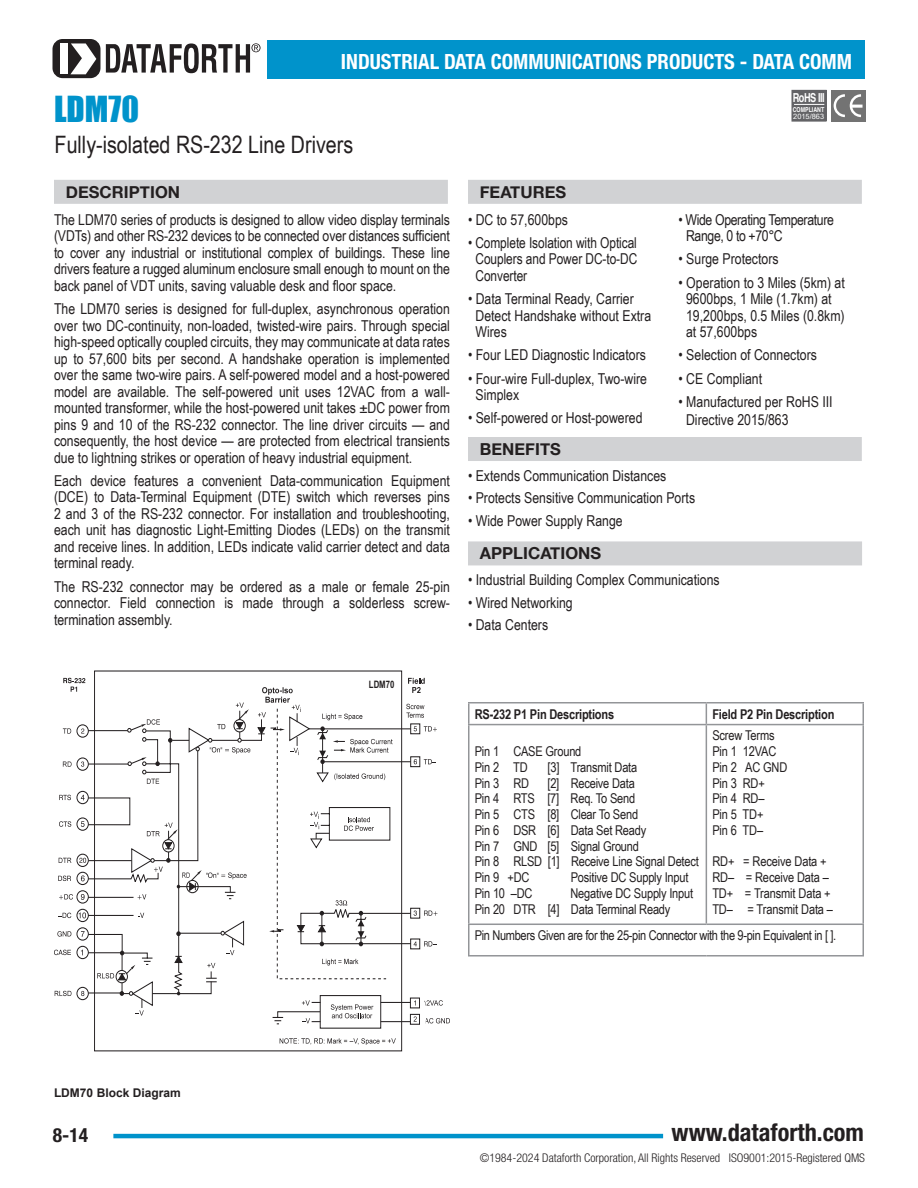
<style>
.page{position:relative;width:918px;height:1188px;background:#fff}
.page>*{position:absolute;margin:0;border:0;box-sizing:border-box;transform-origin:0 0}
.t1{font:33px "Impact";color:#0093cb}
.t2{font:700 condensed 24.3px "Helvetica Neue LT Std";color:#231f20}
.t3{font:24px "Arial Narrow";color:#231f20}
.t4{font:700 condensed 21px "Helvetica Neue LT Std";color:#fff}
.t5{font:700 condensed 19.5px "Helvetica Neue LT Std";color:#231f20}
.t6{font:700 16.5px "Helvetica Neue";letter-spacing:.005em;color:#231f20}
.t7{font:15px/16.5px "Arial Narrow";color:#231f20;text-align:justify}
.t8{font:15px/16.5px "Arial Narrow";letter-spacing:-.025em;color:#231f20}
.t9{font:13.5px "Arial Narrow";letter-spacing:-.015em;color:#231f20}
.t10{font:700 13.5px "Arial Narrow";letter-spacing:-.015em;color:#231f20}
.t11{font:700 12.45px "Helvetica";letter-spacing:-.05em;color:#fff;scale:.74 1}
.t12{font:300 condensed 12px "Helvetica Neue LT Std";color:#231f20}
.t13{font:700 12px "Arial";color:#231f20}
.t14{font:700 10.35px "Arial Narrow";color:#231f20;scale:.92 1}
.t15{font:7.2px "Arial Narrow";color:#fdfefe;scale:1.25 1}
.t16{font:700 6.75px "Helvetica";color:#fff;scale:.79 1}
</style>
<div class="page">
<div style="left:56px;top:40px;width:810px;height:39px;background:#0093cb"></div>
<div style="left:52px;top:38px;width:215px;height:50px;background:#fff"></div>
<div style="left:53px;top:39px;width:47px;height:39px;background:#231f20;border-radius:10px"></div>
<div style="left:61px;top:43px;width:7px;height:31px;background:#fff"></div>
<svg style="left:70px;top:43px;width:26px;height:31px"></svg>
<svg style="left:106px;top:43px;width:155px;height:30px"></svg>
<hr style="left:113px;top:1134px;width:550px;height:4px;background:#0093cb">
<div style="left:54px;top:180px;width:394px;height:24px;background:#d1d2d4"></div>
<div style="left:468px;top:180px;width:394px;height:24px;background:#d1d2d4"></div>
<div style="left:468px;top:437px;width:394px;height:24px;background:#d1d2d4"></div>
<div style="left:468px;top:541px;width:394px;height:24px;background:#d1d2d4"></div>
<svg style="left:280px;top:1038px;width:116px;height:7px"></svg>
<svg style="left:54px;top:678px;width:396px;height:351px"></svg>
<div style="left:94px;top:671px;width:308px;height:380px;border:1px solid #231f20"></div>
<hr style="left:468px;top:702px;width:238px;height:2px;background:#939598">
<hr style="left:468px;top:704px;width:2px;height:20px;background:#939598">
<hr style="left:706px;top:702px;width:158px;height:2px;background:#939598">
<svg style="left:706px;top:704px;width:1px;height:20px"></svg>
<hr style="left:862px;top:704px;width:2px;height:20px;background:#939598">
<hr style="left:468px;top:724px;width:238px;height:1px;background:#939598">
<hr style="left:468px;top:725px;width:2px;height:199px;background:#939598">
<hr style="left:706px;top:724px;width:158px;height:1px;background:#939598">
<hr style="left:706px;top:725px;width:1px;height:199px;background:#939598">
<hr style="left:862px;top:725px;width:2px;height:199px;background:#939598">
<hr style="left:468px;top:924px;width:238px;height:1px;background:#939598">
<hr style="left:468px;top:925px;width:2px;height:30px;background:#939598">
<hr style="left:706px;top:924px;width:158px;height:1px;background:#939598">
<hr style="left:862px;top:925px;width:2px;height:30px;background:#939598">
<hr style="left:468px;top:955px;width:238px;height:2px;background:#939598">
<hr style="left:706px;top:955px;width:158px;height:2px;background:#939598">
<div style="left:831px;top:90px;width:35px;height:32px;background:#737373"></div>
<svg style="left:833px;top:94px;width:30px;height:24px"></svg>
<div style="left:792px;top:90px;width:34px;height:31px;background:#636366"></div>
<div style="left:792px;top:90px;width:35px;height:32px;border:1px solid #636366"></div>
<hr style="left:794px;top:104px;width:30px;height:1px;background:#fff">
<h3 class="t4" style="left:341px;top:49px;width:513px">INDUSTRIAL DATA COMMUNICATIONS PRODUCTS - DATA COMM</h3>
<p class="t1" style="left:54px;top:84px;width:87px">LDM70</p>
<p class="t3" style="left:55px;top:127px;width:300px">Fully-isolated RS-232 Line Drivers</p>
<p class="t6" style="left:66px;top:179px;width:116px">DESCRIPTION</p>
<p class="t7" style="left:54px;top:211px;width:397px">The LDM70 series of products is designed to allow video display terminals (VDTs) and other RS-232 devices to be connected over distances sufficient to cover any industrial or institutional complex of buildings. These line drivers feature a rugged aluminum enclosure small enough to mount on the back panel of VDT units, saving valuable desk and floor space.</p>
<p class="t7" style="left:54px;top:300px;width:398px">The LDM70 series is designed for full-duplex, asynchronous operation over two DC-continuity, non-loaded, twisted-wire pairs. Through special high-speed optically coupled circuits, they may communicate at data rates up to 57,600 bits per second. A handshake operation is implemented over the same two-wire pairs. A self-powered model and a host-powered model are available. The self-powered unit uses 12VAC from a wall&shy;mounted transformer, while the host-powered unit takes ±DC power from pins 9 and 10 of the RS-232 connector. The line driver circuits — and consequently, the host device — are protected from electrical transients due to lightning strikes or operation of heavy industrial equipment.</p>
<p class="t7" style="left:54px;top:472px;width:398px">Each device features a convenient Data-communication Equipment (DCE) to Data-Terminal Equipment (DTE) switch which reverses pins 2 and 3 of the RS-232 connector. For installation and troubleshooting, each unit has diagnostic Light-Emitting Diodes (LEDs) on the transmit and receive lines. In addition, LEDs indicate valid carrier detect and data terminal ready.</p>
<p class="t7" style="left:54px;top:577px;width:398px">The RS-232 connector may be ordered as a male or female 25-pin connector. Field connection is made through a solderless screw&shy;termination assembly.</p>
<p class="t6" style="left:480px;top:179px;width:88px">FEATURES</p>
<p class="t7" style="left:468px;top:210px;width:102px">• DC to 57,600bps</p>
<p class="t7" style="left:475px;top:234px;width:163px;text-indent:-7px">• Complete Isolation with Optical Couplers and Power DC-to-DC Converter</p>
<p class="t7" style="left:476px;top:290px;width:177px;text-align:left;text-indent:-8px">• Data Terminal Ready, Carrier<br>Detect Handshake without Extra<br>Wires</p>
<p class="t7" style="left:468px;top:346px;width:179px">• Four LED Diagnostic Indicators</p>
<p class="t7" style="left:476px;top:369px;width:173px;text-indent:-8px">• Four-wire Full-duplex, Two-wire<br>Simplex</p>
<p class="t7" style="left:468px;top:409px;width:176px">• Self-powered or Host-powered</p>
<p class="t11" style="left:793px;top:87px;width:45px">RoHS III</p>
<p class="t16" style="left:793px;top:104px;width:41px">COMPLIANT</p>
<p class="t15" style="left:793px;top:111px;width:26px">2015/863</p>
<p class="t8" style="left:686px;top:210px;width:149px;text-indent:-8px">• Wide Operating Temperature<br>Range, 0 to +70°C</p>
<p class="t7" style="left:679px;top:250px;width:102px">• Surge Protectors</p>
<p class="t7" style="left:686px;top:273px;width:160px;text-align:left;text-indent:-8px">• Operation to 3 Miles (5km) at<br>9600bps, 1 Mile (1.7km) at<br>19,200bps, 0.5 Miles (0.8km) at 57,600bps</p>
<p class="t7" style="left:679px;top:346px;width:140px">• Selection of Connectors</p>
<p class="t7" style="left:679px;top:369px;width:85px">• CE Compliant</p>
<p class="t7" style="left:686px;top:392px;width:148px;line-height:18px;text-indent:-8px">• Manufactured per RoHS III<br>Directive 2015/863</p>
<p class="t6" style="left:480px;top:436px;width:83px">BENEFITS</p>
<p class="t7" style="left:468px;top:466px;width:200px">• Extends Communication Distances</p>
<p class="t7" style="left:468px;top:489px;width:229px">• Protects Sensitive Communication Ports</p>
<p class="t7" style="left:468px;top:512px;width:156px">• Wide Power Supply Range</p>
<p class="t6" style="left:480px;top:541px;width:123px">APPLICATIONS</p>
<p class="t7" style="left:468px;top:571px;width:253px">• Industrial Building Complex Communications</p>
<p class="t7" style="left:468px;top:594px;width:106px">• Wired Networking</p>
<p class="t7" style="left:468px;top:616px;width:82px">• Data Centers</p>
<p class="t14" style="left:369px;top:677px;width:29px">LDM70</p>
<p class="t10" style="left:475px;top:704px;width:141px">RS-232 P1 Pin Descriptions</p>
<p class="t10" style="left:712px;top:704px;width:124px">Field P2 Pin Description</p>
<p class="t9" style="left:475px;top:742px;width:108px">Pin 1 CASE Ground</p>
<p class="t9" style="left:475px;top:757px;width:54px">Pin 2 TD</p>
<p class="t9" style="left:548px;top:757px;width:91px">[3] Transmit Data</p>
<p class="t9" style="left:475px;top:773px;width:56px">Pin 3 RD</p>
<p class="t9" style="left:547px;top:773px;width:89px">[2] Receive Data</p>
<p class="t9" style="left:475px;top:789px;width:162px">Pin 4 RTS [7] Req. To Send</p>
<p class="t9" style="left:475px;top:805px;width:165px">Pin 5 CTS [8] Clear To Send</p>
<p class="t9" style="left:475px;top:820px;width:173px">Pin 6 DSR [6] Data Set Ready</p>
<p class="t9" style="left:475px;top:836px;width:166px">Pin 7 GND [5] Signal Ground</p>
<p class="t9" style="left:475px;top:852px;width:226px">Pin 8 RLSD [1] Receive Line Signal Detect</p>
<p class="t9" style="left:475px;top:868px;width:56px">Pin 9 +DC</p>
<p class="t9" style="left:571px;top:868px;width:119px">Positive DC Supply Input</p>
<p class="t9" style="left:475px;top:883px;width:59px">Pin 10 –DC</p>
<p class="t9" style="left:571px;top:883px;width:124px">Negative DC Supply Input</p>
<p class="t9" style="left:475px;top:899px;width:197px">Pin 20 DTR [4] Data Terminal Ready</p>
<p class="t9" style="left:712px;top:726px;width:64px">Screw Terms</p>
<p class="t9" style="left:712px;top:742px;width:66px">Pin 1 12VAC</p>
<p class="t9" style="left:712px;top:757px;width:77px">Pin 2 AC GND</p>
<p class="t9" style="left:712px;top:773px;width:54px">Pin 3 RD+</p>
<p class="t9" style="left:712px;top:789px;width:54px">Pin 4 RD–</p>
<p class="t9" style="left:712px;top:805px;width:53px">Pin 5 TD+</p>
<p class="t9" style="left:712px;top:820px;width:52px">Pin 6 TD–</p>
<p class="t9" style="left:712px;top:852px;width:116px">RD+ = Receive Data +</p>
<p class="t9" style="left:712px;top:868px;width:118px">RD– = Receive Data –</p>
<p class="t9" style="left:712px;top:883px;width:120px">TD+ = Transmit Data +</p>
<p class="t9" style="left:712px;top:899px;width:122px">TD– = Transmit Data –</p>
<p class="t9" style="left:475px;top:926px;width:363px">Pin Numbers Given are for the 25-pin Connector with the 9-pin Equivalent in [ ].</p>
<p class="t13" style="left:54px;top:1085px;width:128px">LDM70 Block Diagram</p>
<h3 class="t5" style="left:53px;top:1123px;width:37px">8-14</h3>
<h2 class="t2" style="left:672px;top:1118px;width:194px">www.dataforth.com</h2>
<p class="t12" style="left:480px;top:1151px;width:387px">©1984-2024 Dataforth Corporation, All Rights Reserved ISO9001:2015-Registered QMS</p>
</div>
